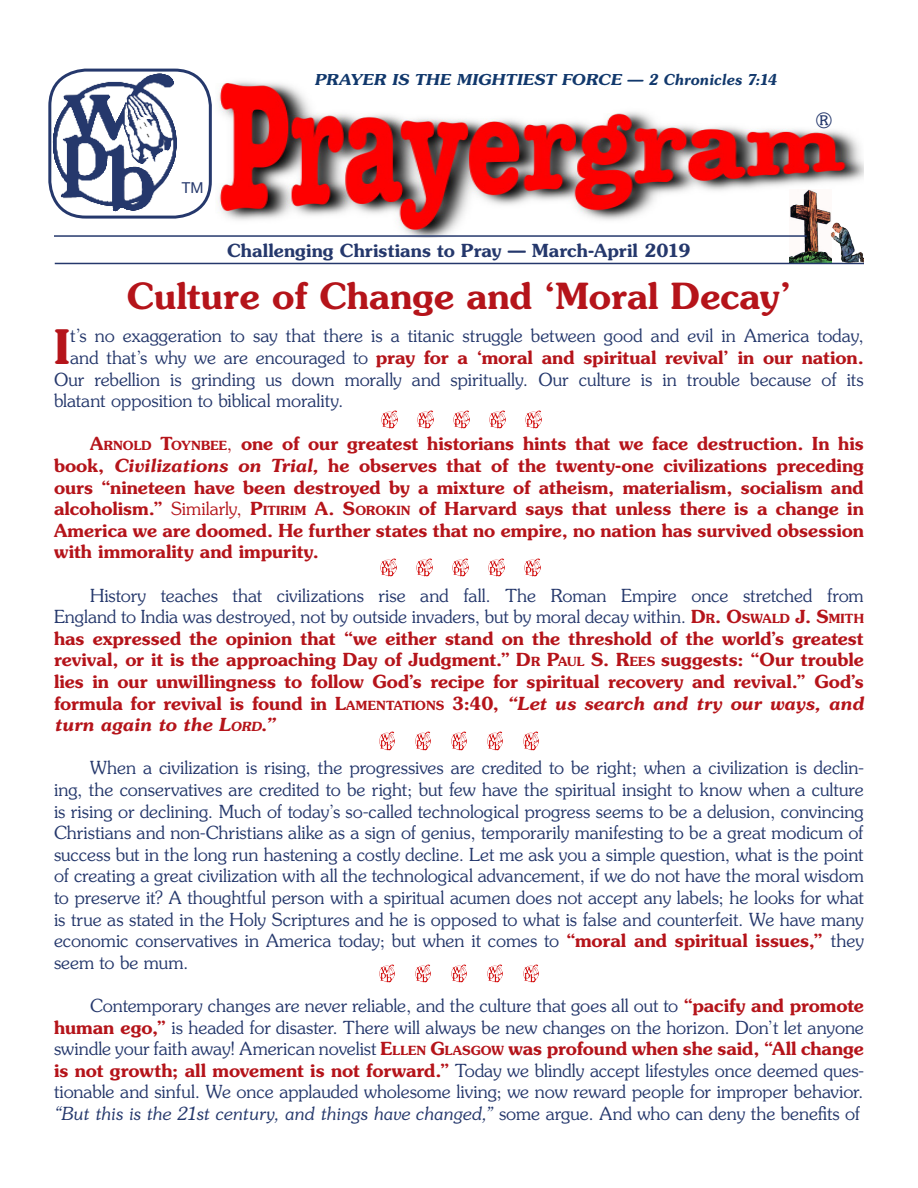
<style>
.page{position:relative;width:918px;height:1188px;background:#fff}
.page>*{position:absolute;margin:0;border:0;box-sizing:border-box;transform-origin:0 0}
.t1{font:600 47.55px "Souvenir";color:#b5141a}
.t2{font:600 36px "Souvenir";color:#b5141a}
.t3{font:300 21px "Souvenir";color:#25386c}
.t4{font:300 18px/21.6px "Souvenir";letter-spacing:-.005em;color:#25386c;text-align:justify}
.t5{font:600 18px/21.6px "Souvenir";letter-spacing:-.005em;color:#b5141a;text-align:justify}
.t6{font:italic 600 18px "Souvenir";letter-spacing:-.01em;color:#b5141a}
.t7{font:600 18px "Souvenir";color:#25386c}
.t8{font:italic 600 15px "Souvenir";color:#11386c;scale:1.07 1}
.t9{font:15px "Helvetica Neue";color:#25386c}
.s1{font-weight:300;color:#25386c}
.s2{font-style:inherit}
.s3{font-size:12.6px}
.s4{font-weight:300}
.s5{font-style:italic}
.s6{font-style:normal;font-size:12.6px}
.s7{font-style:normal}
.s8{font-weight:600;color:#b5141a}
.s9{font-weight:600;font-size:12.6px;color:#b5141a}
</style>
<div class="page">
<img style="left:218px;top:81px;width:646px;height:154px">
<img style="left:789px;top:190px;width:42px;height:73px">
<hr style="left:54px;top:235px;width:753px;height:2px;background:#25386c">
<div style="left:48px;top:69px;width:164px;height:150px;border:3px solid #25386c;border-radius:36px"></div>
<img style="left:48px;top:69px;width:133px;height:145px">
<hr style="left:55px;top:263px;width:809px;height:1px;background:#25386c">
<img style="left:831px;top:223px;width:33px;height:40px">
<img style="left:379px;top:732px;width:16px;height:18px">
<img style="left:415px;top:732px;width:16px;height:18px">
<img style="left:451px;top:732px;width:16px;height:18px">
<img style="left:487px;top:732px;width:16px;height:18px">
<img style="left:523px;top:732px;width:16px;height:18px">
<img style="left:379px;top:964px;width:16px;height:19px">
<img style="left:415px;top:964px;width:16px;height:19px">
<img style="left:451px;top:964px;width:16px;height:19px">
<img style="left:487px;top:964px;width:16px;height:19px">
<img style="left:523px;top:964px;width:16px;height:19px">
<img style="left:380px;top:559px;width:16px;height:18px">
<img style="left:416px;top:559px;width:16px;height:18px">
<img style="left:452px;top:559px;width:16px;height:18px">
<img style="left:488px;top:559px;width:16px;height:18px">
<img style="left:524px;top:559px;width:16px;height:18px">
<img style="left:381px;top:410px;width:16px;height:18px">
<img style="left:417px;top:410px;width:16px;height:18px">
<img style="left:453px;top:410px;width:16px;height:18px">
<img style="left:489px;top:410px;width:16px;height:18px">
<img style="left:525px;top:410px;width:16px;height:18px">
<p class="t9" style="left:182px;top:179px;width:23px">TM</p>
<p class="t8" style="left:314px;top:70px;width:434px">PRAYER IS THE MIGHTIEST FORCE — 2 Chronicles 7:14</p>
<p class="t7" style="left:227px;top:239px;width:465px">Challenging Christians to Pray — March-April 2019</p>
<p class="t2" style="left:127px;top:272px;width:666px">Culture of Change and ‘Moral Decay’</p>
<p class="t3" style="left:815px;top:108px;width:18px">®</p>
<p class="t1" style="left:54px;top:316px;width:18px">I</p>
<p class="t4" style="left:70px;top:325px;width:795px">t’s no exaggeration to say that there is a titanic struggle between good and evil in America today,</p>
<p class="t5" style="left:70px;top:347px;width:795px"><span class="s1">and that’s why we are encouraged to</span> pray for a ‘moral and spiritual revival’ in our nation.</p>
<p class="t4" style="left:54px;top:368px;width:811px">Our rebellion is grinding us down morally and spiritually. Our culture is in trouble because of its</p>
<p class="t4" style="left:54px;top:389px;width:291px">blatant opposition to biblical morality.</p>
<p class="t5" style="left:54px;top:433px;width:811px;text-indent:36px"><span class="s2">A</span><span class="s3">RNOLD</span> <span class="s2">T</span><span class="s3">OYNBEE</span><span class="s4">,</span> one of our greatest historians hints that we face destruction. In his book, <span class="s5">Civilizations on Trial,</span> he observes that of the twenty-one civilizations preceding ours “nineteen have been destroyed by a mixture of atheism, materialism, socialism and alcoholism.” <span class="s4">Similarly,</span> <span class="s2">P</span><span class="s3">ITIRIM</span> <span class="s2">A. S</span><span class="s3">OROKIN</span> of Harvard says that unless there is a change in America we are doomed. He further states that no empire, no nation has survived obsession with immorality and impurity.</p>
<p class="t5" style="left:54px;top:584px;width:812px;text-indent:36px"><span class="s1">History teaches that civilizations rise and fall. The Roman Empire once stretched from England to India was destroyed, not by outside invaders, but by moral decay within.</span> <span class="s2">D</span><span class="s3">R</span><span class="s2">. O</span><span class="s3">SWALD</span> <span class="s2">J. S</span><span class="s3">MITH </span>has expressed the opinion that “we either stand on the threshold of the world’s greatest revival, or it is the approaching Day of Judgment.” <span class="s2">D</span><span class="s3">R</span> <span class="s2">P</span><span class="s3">AUL</span> <span class="s2">S. R</span><span class="s3">EES</span> suggests: “Our trouble lies in our unwillingness to follow God’s recipe for spiritual recovery and revival.” God’s formula for revival is found in <span class="s2">L</span><span class="s3">AMENTAT</span></p>
<p class="t6" style="left:411px;top:692px;width:454px"><span class="s6">IONS</span> <span class="s7">3:40</span><span class="s7">,</span> “Let us search and try our ways, and</p>
<p class="t6" style="left:54px;top:713px;width:223px">turn again to the <span class="s2">L</span><span class="s3">ord</span>.”</p>
<p class="t4" style="left:54px;top:757px;width:812px;text-indent:36px">When a civilization is rising, the progressives are credited to be right; when a civilization is declin&shy;ing, the conservatives are credited to be right; but few have the spiritual insight to know when a culture is rising or declining. Much of today’s so-called technological progress seems to be a delusion, convincing Christians and non-Christians alike as a sign of genius, temporarily manifesting to be a great modicum of success but in the long run hastening a costly decline. Let me ask you a simple question, what is the point of creating a great civilization with all the technological advancement, if we do not have the moral wisdom to preserve it? A thoughtful person with a spiritual acumen does not accept any labels; he looks for what is true as stated in the Holy Scriptures and he is opposed to what is false and counterfeit. We have many economic conservatives in America today; but when it comes to <span class="s8">“moral and spiritual issues,”</span> they seem to be mum.</p>
<p class="t4" style="left:54px;top:994px;width:811px;text-indent:36px">Contemporary changes are never reliable, and the culture that goes all out to <span class="s8">“pacify and promote human ego,”</span> is headed for disaster. There will always be new changes on the horizon. Don’t let anyone swindle your faith away! American novelist <span class="s8">E</span><span class="s9">LLEN</span> <span class="s8">G</span><span class="s9">LASG</span></p>
<p class="t4" style="left:54px;top:1037px;width:812px;text-indent:427px"><span class="s9">OW</span> <span class="s8">was profound when she said, “All change is not growth; all movement is not forward.”</span> Today we blindly accept lifestyles once deemed ques&shy;tionable and sinful. We once applauded wholesome living; we now reward people for improper behavior. <span class="s5">“But this is the 21st century, and things have changed,”</span> some argue. And who can deny the benefits of</p>
</div>
